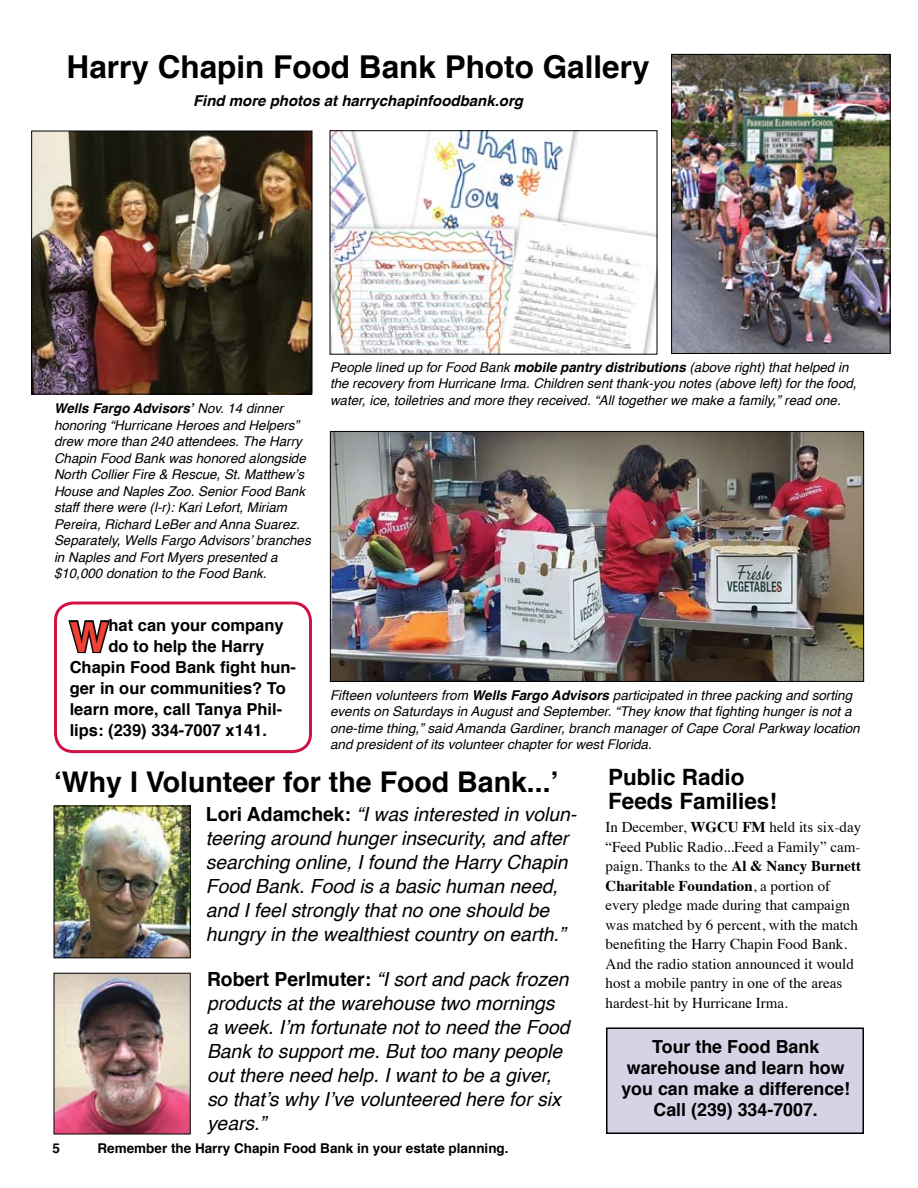
<style>
.page{position:relative;width:918px;height:1188px;background:#fff}
.page>*{position:absolute;margin:0;border:0;box-sizing:border-box;transform-origin:0 0}
.t1{font:700 41.55px "Helvetica";color:#ef4135}
.t2{font:700 31.5px "Helvetica";color:#000}
.t3{font:700 28.5px "Helvetica";color:#000}
.t4{font:700 22.5px/24px "Helvetica";color:#000}
.t5{font:italic 19.5px/24px "Helvetica";color:#000}
.t6{font:700 18px/21px "Helvetica";color:#000;text-align:center}
.t7{font:700 16.5px "Helvetica";color:#000}
.t8{font:15px/19.5px "Times";color:#000}
.t9{font:italic 700 15px "Helvetica";color:#000}
.t10{font:italic 13.5px/16.5px "Helvetica";color:#000}
.t11{font:700 13.5px "Helvetica";color:#000}
.s1{font-weight:700}
.s2{font-weight:700;font-style:normal}
</style>
<div class="page">
<div style="left:607px;top:1028px;width:256px;height:105px;background:#d4d4e6"></div>
<div style="left:606px;top:1027px;width:258px;height:107px;border:2px solid #000"></div>
<div style="left:54px;top:602px;width:258px;height:151px;border:3px solid #d31145;border-radius:18px"></div>
<svg style="left:68px;top:620px;width:42px;height:34px"></svg>
<img style="left:56px;top:808px;width:133px;height:148px">
<div style="left:54px;top:806px;width:137px;height:152px;border:1px solid #000"></div>
<img style="left:33px;top:133px;width:277px;height:259px">
<div style="left:31px;top:131px;width:281px;height:263px;border:1px solid #000"></div>
<img style="left:332px;top:433px;width:530px;height:247px">
<div style="left:330px;top:431px;width:534px;height:251px;border:1px solid #000"></div>
<img style="left:56px;top:975px;width:133px;height:157px">
<div style="left:54px;top:973px;width:137px;height:161px;border:1px solid #000"></div>
<img style="left:332px;top:132px;width:323px;height:221px">
<div style="left:330px;top:130px;width:327px;height:225px;border:1px solid #000"></div>
<img style="left:673px;top:56px;width:216px;height:296px">
<div style="left:671px;top:54px;width:220px;height:300px;border:1px solid #000"></div>
<h2 class="t2" style="left:67px;top:41px;width:584px">Harry Chapin Food Bank Photo Gallery</h2>
<p class="t9" style="left:193px;top:89px;width:332px">Find more photos at harrychapinfoodbank.org</p>
<p class="t10" style="left:54px;top:401px;width:258px"><span class="s1">Wells Fargo Advisors’</span> Nov. 14 dinner honoring “Hurricane Heroes and Helpers” drew more than 240 attendees. The Harry Chapin Food Bank was honored alongside North Collier Fire &amp; Rescue, St. Matthew’s House and Naples Zoo. Senior Food Bank staff there were (l-r): Kari Lefort, Miriam Pereira, Richard LeBer and Anna Suarez.<br>Separately, Wells Fargo Advisors’ branches in Naples and Fort Myers presented a $10,000 donation to the Food Bank.</p>
<p class="t10" style="left:330px;top:359px;width:528px">People lined up for Food Bank <span class="s1">mobile pantry distributions</span> (above right) that helped in the recovery from Hurricane Irma. Children sent thank-you notes (above left) for the food, water, ice, toiletries and more they received. “All together we make a family,” read one.</p>
<h1 class="t1" style="left:70px;top:603px;width:40px">W</h1>
<p class="t7" style="left:109px;top:611px;width:177px">hat can your company</p>
<p class="t7" style="left:109px;top:632px;width:157px">do to help the Harry</p>
<p class="t7" style="left:70px;top:653px;width:228px">Chapin Food Bank fight hun-</p>
<p class="t7" style="left:70px;top:674px;width:218px">ger in our communities? To</p>
<p class="t7" style="left:70px;top:695px;width:214px">learn more, call Tanya Phil-</p>
<p class="t7" style="left:70px;top:716px;width:199px">lips: (239) 334-7007 x141.</p>
<p class="t10" style="left:330px;top:687px;width:531px">Fifteen volunteers from <span class="s1">Wells Fargo Advisors</span> participated in three packing and sorting events on Saturdays in August and September. “They know that fighting hunger is not a one-time thing,” said Amanda Gardiner, branch manager of Cape Coral Parkway location and president of its volunteer chapter for west Florida.</p>
<h3 class="t4" style="left:608px;top:766px;width:170px">Public Radio<br>Feeds Families!</h3>
<p class="t8" style="left:606px;top:816px;width:257px">In December, <span class="s1">WGCU FM</span> held its six-day “Feed Public Radio...Feed a Family” cam&shy;paign. Thanks to the <span class="s1">Al &amp; Nancy Burnett Charitable Foundation</span>, a portion of every pledge made during that campaign was matched by 6 percent, with the match benefiting the Harry Chapin Food Bank.<br>And the radio station announced it would host a mobile pantry in one of the areas hardest-hit by Hurricane Irma.</p>
<h3 class="t3" style="left:54px;top:759px;width:506px">‘Why I Volunteer for the Food Bank...’</h3>
<p class="t5" style="left:206px;top:803px;width:372px"><span class="s2">Lori Adamchek:</span> “I was interested in volun&shy;teering around hunger insecurity, and after searching online, I found the Harry Chapin Food Bank. Food is a basic human need, and I feel strongly that no one should be hungry in the wealthiest country on earth.”</p>
<p class="t5" style="left:207px;top:968px;width:364px"><span class="s2">Robert Perlmuter:</span> “I sort and pack frozen products at the warehouse two mornings a week. I’m fortunate not to need the Food Bank to support me. But too many people out there need help. I want to be a giver, so that’s why I’ve volunteered here for six years.”</p>
<h3 class="t6" style="left:621px;top:1036px;width:230px">Tour the Food Bank warehouse and learn how you can make a difference!<br>Call (239) 334-7007.</h3>
<p class="t11" style="left:52px;top:1137px;width:9px">5</p>
<p class="t11" style="left:98px;top:1137px;width:413px">Remember the Harry Chapin Food Bank in your estate planning.</p>
</div>
